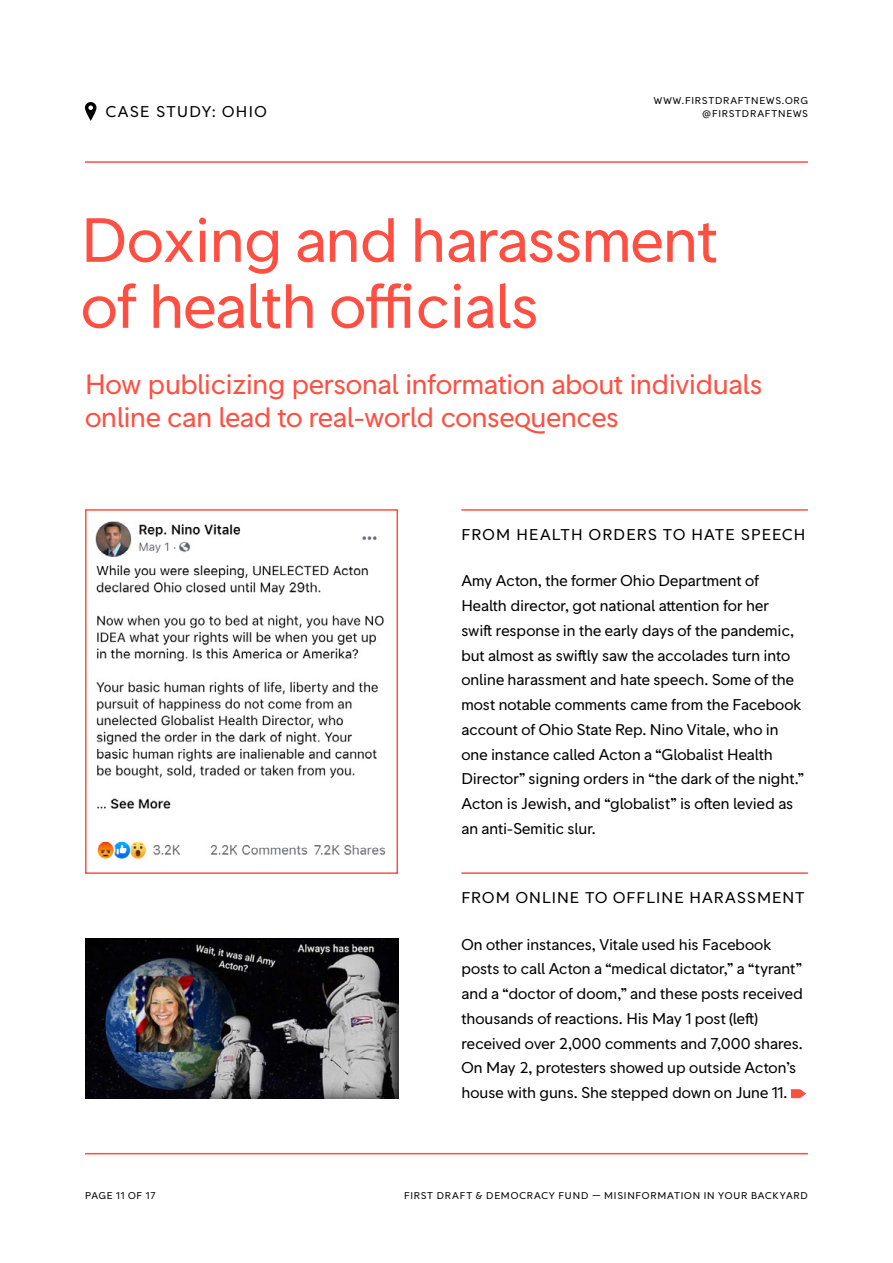
<style>
.page{position:relative;width:893px;height:1263px;background:#fff}
.page>*{position:absolute;margin:0;border:0;box-sizing:border-box;transform-origin:0 0}
.t1{font:60px/66px "First Hand";letter-spacing:-.015em;color:#ff4f42}
.t2{font:27px/33px "First Hand";letter-spacing:-.015em;color:#ff4f42}
.t3{font:15px/24.8px "First Hand";color:#000}
.t4{font:15px "First Hand";letter-spacing:.07em;color:#000}
.t5{font:15px "First Hand";letter-spacing:.075em;color:#000}
.t6{font:15px "First Hand";letter-spacing:.09em;color:#000}
.t7{font:9.45px "First Hand";letter-spacing:.08em;color:#000}
</style>
<div class="page">
<hr style="left:85px;top:161px;width:723px;height:2px;background:#ff4f42">
<hr style="left:85px;top:1153px;width:723px;height:1px;background:#ff4f42">
<svg style="left:85px;top:102px;width:12px;height:19px"></svg>
<hr style="left:461px;top:509px;width:347px;height:2px;background:#ff4f42">
<svg style="left:791px;top:1089px;width:15px;height:9px"></svg>
<hr style="left:461px;top:872px;width:347px;height:2px;background:#ff4f42">
<svg style="left:85px;top:509px;width:313px;height:365px"></svg>
<img style="left:85px;top:938px;width:313px;height:160px">
<p class="t7" style="left:654px;top:94px;width:156px">WWW.FIRSTDRAFTNEWS.ORG</p>
<p class="t6" style="left:106px;top:103px;width:163px">CASE STUDY: OHIO</p>
<p class="t7" style="left:702px;top:108px;width:107px">@FIRSTDRAFTNEWS</p>
<h1 class="t1" style="left:81px;top:209px;width:638px">Doxing and harassment of health officials</h1>
<h2 class="t2" style="left:85px;top:368px;width:679px">How publicizing personal information about individuals online can lead to real-world consequences</h2>
<p class="t5" style="left:461px;top:525px;width:346px">FROM HEALTH ORDERS TO HATE SPEECH</p>
<p class="t3" style="left:461px;top:569px;width:344px">Amy Acton, the former Ohio Department of Health director, got national attention for her swift response in the early days of the pandemic, but almost as swiftly saw the accolades turn into online harassment and hate speech. Some of the most notable comments came from the Facebook account of Ohio State Rep. Nino Vitale, who in one instance called Acton a “Globalist Health Director” signing orders in “the dark of the night.” Acton is Jewish, and “globalist” is often levied as an anti-Semitic slur.</p>
<p class="t4" style="left:461px;top:888px;width:345px">FROM ONLINE TO OFFLINE HARASSMENT</p>
<p class="t3" style="left:461px;top:932px;width:343px">On other instances, Vitale used his Facebook posts to call Acton a “medical dictator,” a “tyrant” and a “doctor of doom,” and these posts received thousands of reactions. His May 1 post (left) received over 2,000 comments and 7,000 shares.<br>On May 2, protesters showed up outside Acton’s house with guns. She stepped down on June 11.</p>
<p class="t7" style="left:85px;top:1190px;width:72px">PAGE 11 OF 17</p>
<p class="t7" style="left:404px;top:1190px;width:405px">FIRST DRAFT &amp; DEMOCRACY FUND — MISINFORMATION IN YOUR BACKYARD</p>
</div>
